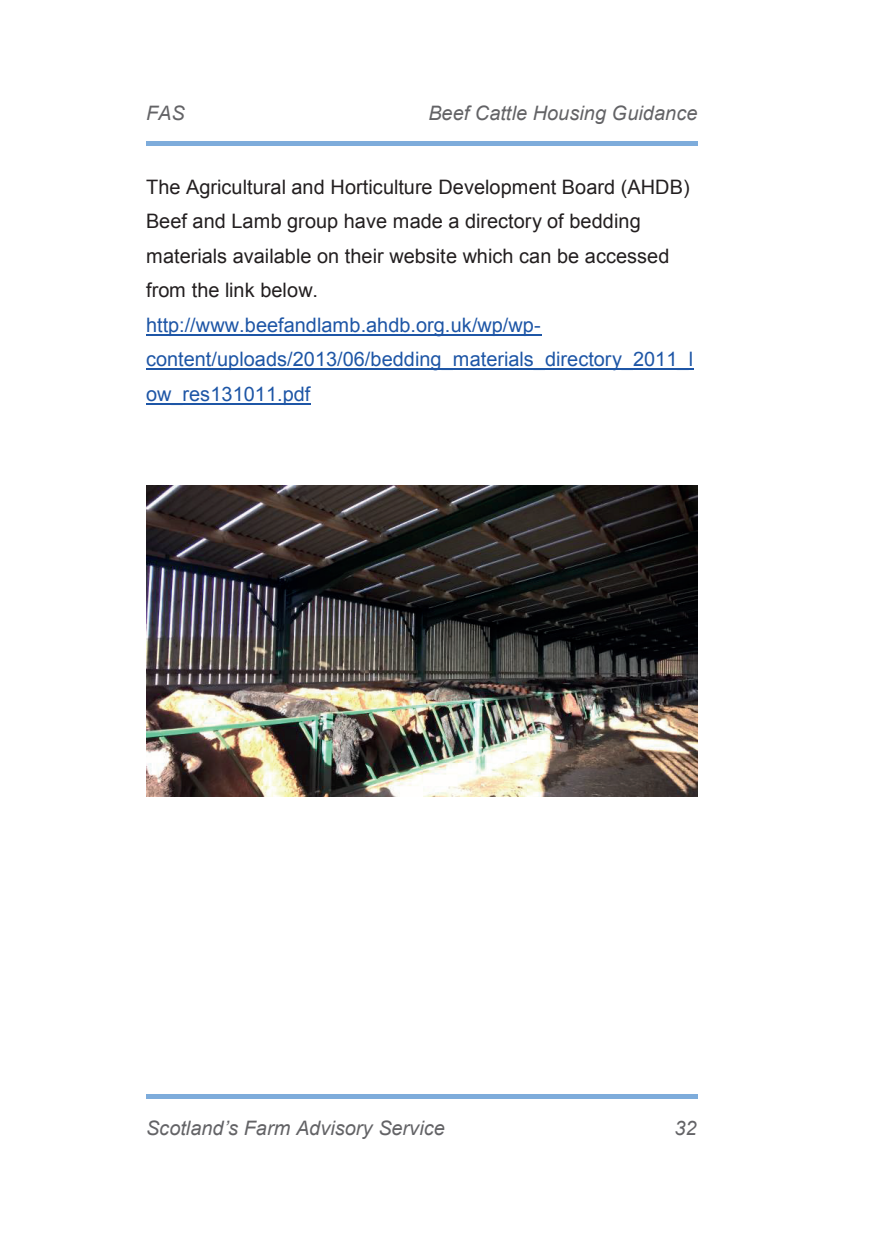
<style>
.page{position:relative;width:888px;height:1236px;background:#fff}
.page>*{position:absolute;margin:0;border:0;box-sizing:border-box;transform-origin:0 0}
.t1{font:20px/34.4px "Arial";color:#231f20}
.t2{font:20px/34.4px "Arial";color:#1e56a6}
.t3{font:italic 20px "Arial";color:#636366}
.t4{font:italic 20px "Arial";color:#636366}
</style>
<div class="page">
<hr style="left:146px;top:141px;width:551px;height:4px;background:#7eacdb">
<hr style="left:146px;top:1095px;width:551px;height:4px;background:#7eacdb">
<hr style="left:146px;top:334px;width:395px;height:1px;background:#1e56a6">
<hr style="left:146px;top:368px;width:547px;height:2px;background:#1e56a6">
<hr style="left:146px;top:403px;width:165px;height:1px;background:#1e56a6">
<img style="left:146px;top:486px;width:551px;height:310px">
<p class="t3" style="left:146px;top:100px;width:40px">FAS</p>
<p class="t3" style="left:428px;top:100px;width:270px">Beef Cattle Housing Guidance</p>
<p class="t1" style="left:146px;top:170px;width:545px">The Agricultural and Horticulture Development Board (AHDB)<br>Beef and Lamb group have made a directory of bedding materials available on their website which can be accessed from the link below.</p>
<p class="t2" style="left:146px;top:308px;width:548px">http://www.beefandlamb.ahdb.org.uk/wp/wp&shy;content/uploads/2013/06/bedding_materials_directory_2011_l ow_res131011.pdf</p>
<p class="t4" style="left:146px;top:1114px;width:300px">Scotland’s Farm Advisory Service</p>
<p class="t3" style="left:674px;top:1114px;width:24px">32</p>
</div>
